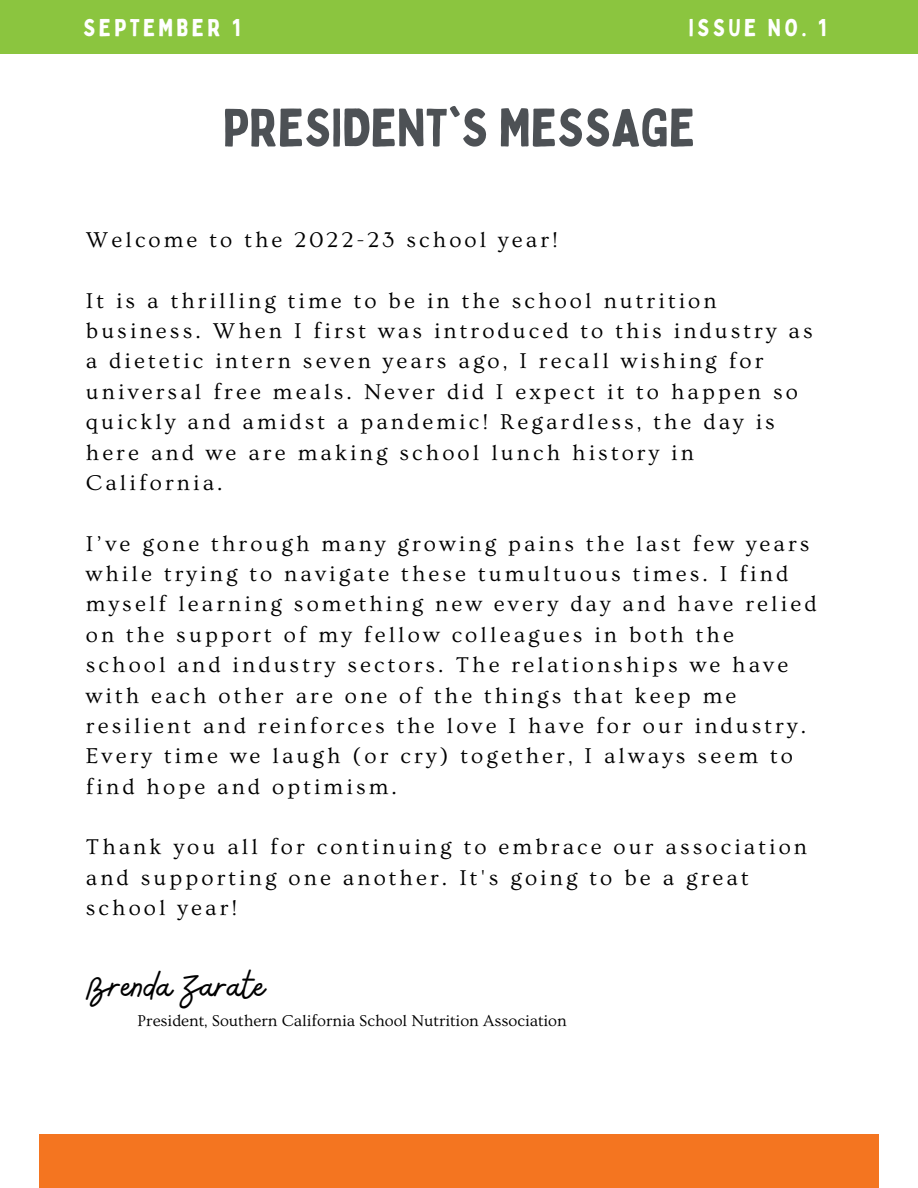
<style>
.page{position:relative;width:918px;height:1188px;background:#fff}
.page>*{position:absolute;margin:0;border:0;box-sizing:border-box;transform-origin:0 0}
.t1{font:52.5px "Bobby Jones";color:#4d5155}
.t2{font:40.5px "Bellaboo";color:#000}
.t3{font:24px "Bobby Jones";letter-spacing:.14em;color:#fff}
.t4{font:22.5px/30.3px "Ovo";letter-spacing:.14em;color:#000}
.t5{font:16.5px "Ovo";color:#000}
</style>
<div class="page">
<div style="left:39px;top:1134px;width:840px;height:54px;background:#f47520"></div>
<div style="left:0;top:0;width:918px;height:54px;background:#8bc53f"></div>
<p class="t3" style="left:83px;top:13px;width:158px">SEPTEMBER 1</p>
<p class="t3" style="left:689px;top:13px;width:139px">ISSUE NO. 1</p>
<h1 class="t1" style="left:223px;top:94px;width:474px">PRESIDENT'S MESSAGE</h1>
<p class="t4" style="left:86px;top:225px;width:474px">Welcome to the 2022-23 school year!</p>
<p class="t4" style="left:86px;top:286px;width:728px">It is a thrilling time to be in the school nutrition business. When I first was introduced to this industry as a dietetic intern seven years ago, I recall wishing for universal free meals. Never did I expect it to happen so quickly and amidst a pandemic! Regardless, the day is here and we are making school lunch history in California.</p>
<p class="t4" style="left:86px;top:529px;width:732px">I’ve gone through many growing pains the last few years while trying to navigate these tumultuous times. I find myself learning something new every day and have relied on the support of my fellow colleagues in both the school and industry sectors. The relationships we have with each other are one of the things that keep me resilient and reinforces the love I have for our industry.<br>Every time we laugh (or cry) together, I always seem to find hope and optimism.</p>
<p class="t4" style="left:86px;top:832px;width:723px">Thank you all for continuing to embrace our association and supporting one another. It's going to be a great school year!</p>
<h2 class="t2" style="left:89px;top:961px;width:178px">Brenda Zarate</h2>
<p class="t5" style="left:138px;top:1012px;width:431px">President, Southern California School Nutrition Association</p>
</div>
